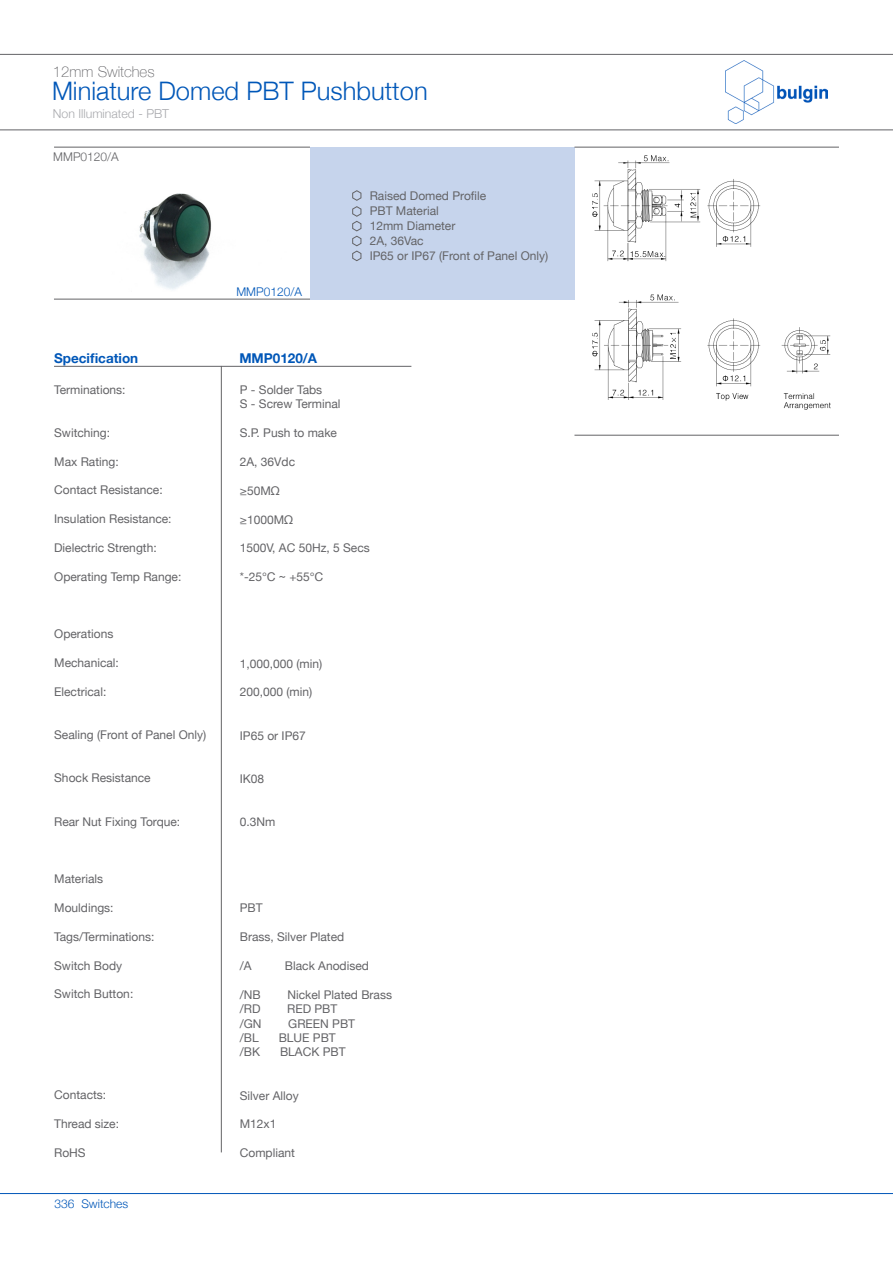
<style>
.page{position:relative;width:893px;height:1263px;background:#fff}
.page>*{position:absolute;margin:0;border:0;box-sizing:border-box;transform-origin:0 0}
.t1{font:300 25.5px "Helvetica Neue";color:#0057b8}
.t2{font:100 15px "Helvetica Neue";color:#636366}
.t3{font:700 13.5px "Helvetica Neue";color:#0057b8}
.t4{font:300 12.3px "Helvetica Neue";color:#a8a9ad}
.t5{font:12px "Helvetica Neue";color:#636366}
.t6{font:300 12px "Helvetica Neue";color:#0057b8}
.t7{font:300 12px "Helvetica Neue";color:#636366}
</style>
<div class="page">
<hr style="left:0;top:1193px;width:893px;height:1px;background:#0057b8">
<img style="left:726px;top:61px;width:101px;height:63px">
<hr style="left:0;top:54px;width:893px;height:1px;background:#636366">
<hr style="left:0;top:129px;width:893px;height:1px;background:#636366">
<img style="left:592px;top:155px;width:238px;height:254px">
<img style="left:54px;top:146px;width:256px;height:153px">
<div style="left:310px;top:147px;width:264px;height:152px;background:#c6d4ec"></div>
<hr style="left:54px;top:147px;width:256px;height:1px;background:#636366">
<hr style="left:574px;top:435px;width:265px;height:1px;background:#636366">
<hr style="left:54px;top:299px;width:256px;height:1px;background:#636366">
<hr style="left:54px;top:366px;width:357px;height:1px;background:#636366">
<hr style="left:221px;top:366px;width:1px;height:786px;background:#636366">
<hr style="left:574px;top:147px;width:265px;height:1px;background:#636366">
<svg style="left:352px;top:190px;width:10px;height:72px"></svg>
<p class="t2" style="left:53px;top:60px;width:103px">12mm Switches</p>
<p class="t1" style="left:52px;top:71px;width:377px">Miniature Domed PBT Pushbutton</p>
<p class="t4" style="left:53px;top:104px;width:118px">Non Illuminated - PBT</p>
<p class="t7" style="left:53px;top:147px;width:67px">MMP0120/A</p>
<p class="t6" style="left:236px;top:282px;width:67px">MMP0120/A</p>
<p class="t3" style="left:54px;top:348px;width:86px">Specification</p>
<p class="t3" style="left:239px;top:348px;width:79px">MMP0120/A</p>
<p class="t5" style="left:370px;top:187px;width:118px">Raised Domed Profile</p>
<p class="t5" style="left:370px;top:202px;width:71px">PBT Material</p>
<p class="t5" style="left:370px;top:217px;width:87px">12mm Diameter</p>
<p class="t5" style="left:370px;top:232px;width:56px">2A, 36Vac</p>
<p class="t5" style="left:370px;top:247px;width:180px">IP65 or IP67 (Front of Panel Only)</p>
<p class="t5" style="left:54px;top:381px;width:73px">Terminations:</p>
<p class="t5" style="left:54px;top:424px;width:57px">Switching:</p>
<p class="t5" style="left:54px;top:453px;width:66px">Max Rating:</p>
<p class="t5" style="left:54px;top:481px;width:110px">Contact Resistance:</p>
<p class="t5" style="left:54px;top:510px;width:119px">Insulation Resistance:</p>
<p class="t5" style="left:54px;top:539px;width:104px">Dielectric Strength:</p>
<p class="t5" style="left:54px;top:568px;width:129px">Operating Temp Range:</p>
<p class="t5" style="left:54px;top:625px;width:61px">Operations</p>
<p class="t5" style="left:54px;top:654px;width:66px">Mechanical:</p>
<p class="t5" style="left:54px;top:683px;width:54px">Electrical:</p>
<p class="t5" style="left:54px;top:726px;width:154px">Sealing (Front of Panel Only)</p>
<p class="t5" style="left:54px;top:769px;width:98px">Shock Resistance</p>
<p class="t5" style="left:54px;top:813px;width:128px">Rear Nut Fixing Torque:</p>
<p class="t5" style="left:54px;top:870px;width:50px">Materials</p>
<p class="t5" style="left:54px;top:899px;width:61px">Mouldings:</p>
<p class="t5" style="left:54px;top:928px;width:102px">Tags/Terminations:</p>
<p class="t5" style="left:54px;top:957px;width:69px">Switch Body</p>
<p class="t5" style="left:54px;top:985px;width:81px">Switch Button:</p>
<p class="t5" style="left:54px;top:1086px;width:54px">Contacts:</p>
<p class="t5" style="left:54px;top:1115px;width:66px">Thread size:</p>
<p class="t5" style="left:54px;top:1144px;width:33px">RoHS</p>
<p class="t6" style="left:55px;top:1194px;width:75px">336 Switches</p>
<p class="t5" style="left:240px;top:381px;width:84px">P - Solder Tabs</p>
<p class="t5" style="left:240px;top:395px;width:102px">S - Screw Terminal</p>
<p class="t5" style="left:240px;top:424px;width:99px">S.P. Push to make</p>
<p class="t5" style="left:240px;top:453px;width:57px">2A, 36Vdc</p>
<p class="t5" style="left:240px;top:482px;width:41px">≥50MΩ</p>
<p class="t5" style="left:240px;top:511px;width:55px">≥1000MΩ</p>
<p class="t5" style="left:240px;top:539px;width:132px">1500V, AC 50Hz, 5 Secs</p>
<p class="t5" style="left:240px;top:568px;width:85px">*-25℃ ~ +55℃</p>
<p class="t5" style="left:240px;top:655px;width:84px">1,000,000 (min)</p>
<p class="t5" style="left:240px;top:683px;width:74px">200,000 (min)</p>
<p class="t5" style="left:240px;top:727px;width:68px">IP65 or IP67</p>
<p class="t5" style="left:240px;top:770px;width:26px">IK08</p>
<p class="t5" style="left:240px;top:813px;width:37px">0.3Nm</p>
<p class="t5" style="left:240px;top:899px;width:24px">PBT</p>
<p class="t5" style="left:240px;top:928px;width:106px">Brass, Silver Plated</p>
<p class="t5" style="left:240px;top:957px;width:13px">/A</p>
<p class="t5" style="left:285px;top:957px;width:86px">Black Anodised</p>
<p class="t5" style="left:240px;top:986px;width:22px">/NB</p>
<p class="t5" style="left:287px;top:986px;width:106px">Nickel Plated Brass</p>
<p class="t5" style="left:240px;top:1000px;width:22px">/RD</p>
<p class="t5" style="left:287px;top:1000px;width:52px">RED PBT</p>
<p class="t5" style="left:240px;top:1015px;width:23px">/GN</p>
<p class="t5" style="left:288px;top:1015px;width:68px">GREEN PBT</p>
<p class="t5" style="left:240px;top:1029px;width:20px">/BL</p>
<p class="t5" style="left:279px;top:1029px;width:59px">BLUE PBT</p>
<p class="t5" style="left:240px;top:1043px;width:22px">/BK</p>
<p class="t5" style="left:280px;top:1043px;width:67px">BLACK PBT</p>
<p class="t5" style="left:240px;top:1087px;width:60px">Silver Alloy</p>
<p class="t5" style="left:240px;top:1115px;width:38px">M12x1</p>
<p class="t5" style="left:240px;top:1144px;width:57px">Compliant</p>
</div>
